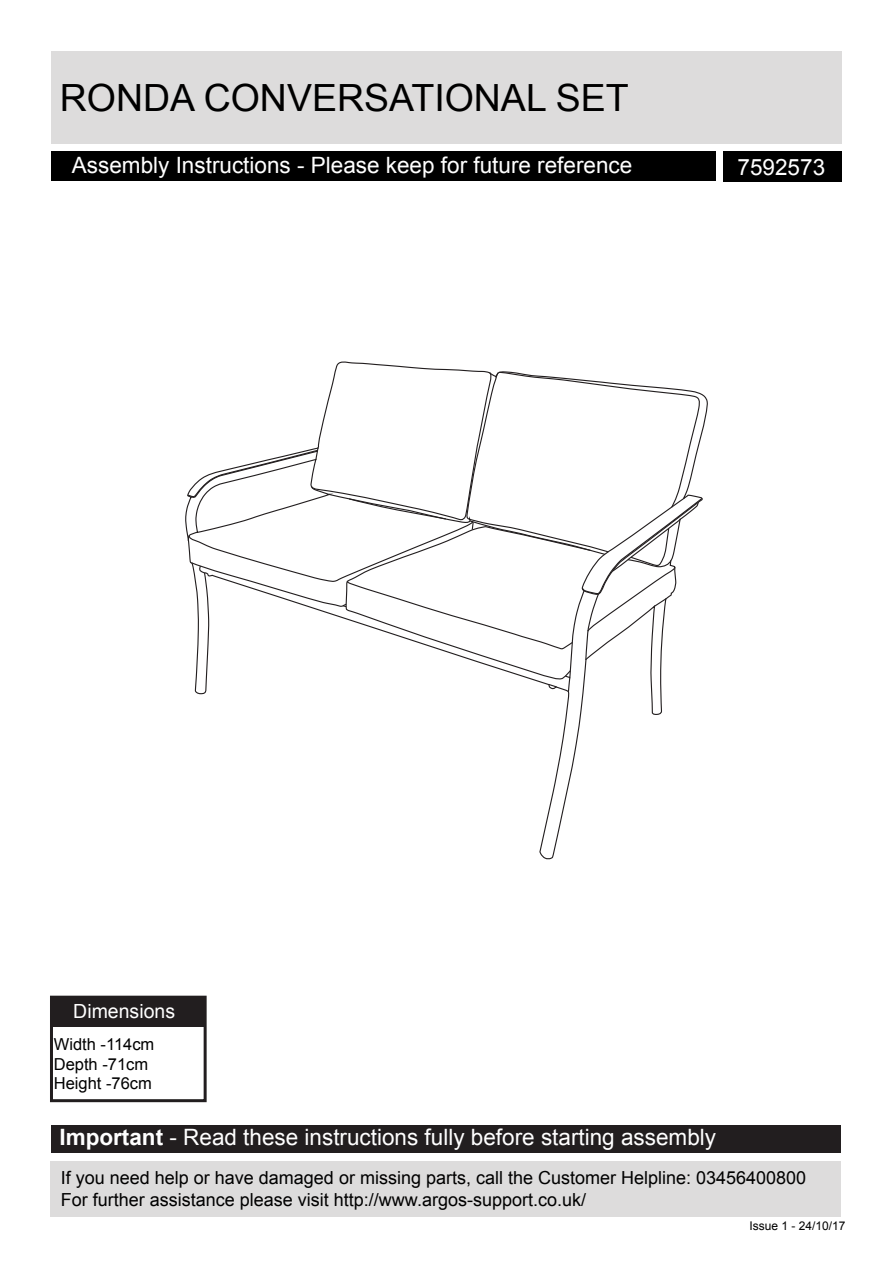
<style>
.page{position:relative;width:893px;height:1263px;background:#fff}
.page>*{position:absolute;margin:0;border:0;box-sizing:border-box;transform-origin:0 0}
.t1{font:37.5px "Arial";color:#000}
.t2{font:22.5px "Arial";color:#fff}
.t3{font:19.5px "Arial";color:#fff}
.t4{font:18px/21.6px "Arial";color:#000}
.t5{font:16.5px/19.8px "Arial";color:#000}
.t6{font:12px "Arial";color:#000}
.s1{font-weight:700}
</style>
<div class="page">
<div style="left:50px;top:1162px;width:791px;height:55px;background:#dddcdc"></div>
<div style="left:51px;top:1125px;width:790px;height:27px;background:#221e1f"></div>
<div style="left:51px;top:151px;width:665px;height:30px;background:#000"></div>
<div style="left:723px;top:151px;width:118px;height:31px;background:#000"></div>
<div style="left:51px;top:52px;width:790px;height:92px;background:#dddcdc"></div>
<div style="left:50px;top:996px;width:157px;height:106px;background:#fff;border:3px solid #221e1f"></div>
<div style="left:51px;top:997px;width:154px;height:29px;background:#221e1f"></div>
<svg style="left:185px;top:361px;width:523px;height:499px"></svg>
<svg style="left:187px;top:371px;width:516px;height:322px"></svg>
<h1 class="t1" style="left:60px;top:74px;width:570px">RONDA CONVERSATIONAL SET</h1>
<p class="t2" style="left:72px;top:151px;width:562px">Assembly Instructions - Please keep for future reference</p>
<p class="t2" style="left:737px;top:152px;width:89px">7592573</p>
<p class="t3" style="left:73px;top:998px;width:103px">Dimensions</p>
<p class="t5" style="left:54px;top:1034px;width:102px">Width -114cm<br>Depth -71cm<br>Height -76cm</p>
<p class="t2" style="left:59px;top:1122px;width:658px"><span class="s1">Important</span> - Read these instructions fully before starting assembly</p>
<p class="t4" style="left:61px;top:1167px;width:747px">If you need help or have damaged or missing parts, call the Customer Helpline: 03456400800<br>For further assistance please visit http://www.argos-support.co.uk/</p>
<p class="t6" style="left:749px;top:1217px;width:98px">Issue 1 - 24/10/17</p>
</div>
